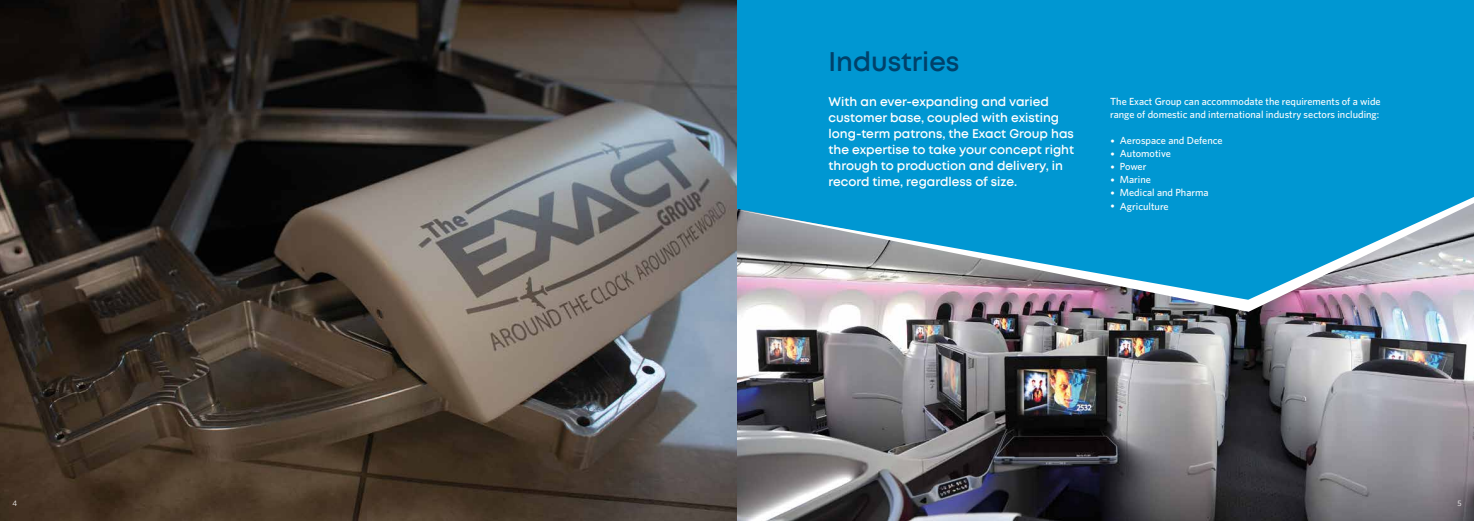
<style>
.page{position:relative;width:1474px;height:521px;background:#fff}
.page>*{position:absolute;margin:0;border:0;box-sizing:border-box;transform-origin:0 0}
.t1{font:600 26.25px "Mont";color:#00416a}
.t2{font:600 12.25px/16px "Mont";color:#fff}
.t3{font:500 10.33px/13.1px "Whitney";color:#fff}
.t4{font:7.88px "Whitney";color:#fff}
.s1{font-family:"Helvetica";font-weight:400;font-size:13.83px}
</style>
<div class="page">
<div style="left:737px;top:0;width:736px;height:521px;background:#0097d2"></div>
<img style="left:737px;top:312px;width:736px;height:209px">
<svg style="left:737px;top:197px;width:736px;height:115px"></svg>
<img style="left:0;top:0;width:737px;height:521px">
<h1 class="t1" style="left:828px;top:49px;width:132px">Industries</h1>
<p class="t2" style="left:828px;top:94px;width:247px">With an ever-expanding and varied customer base, coupled with existing long-term patrons, the Exact Group has the expertise to take your concept right through to production and delivery, in record time, regardless of size.</p>
<p class="t3" style="left:1110px;top:94px;width:272px">The Exact Group can accommodate the requirements of a wide range of domestic and international industry sectors including:</p>
<p class="t3" style="left:1110px;top:133px;width:114px"><span class="s1">•</span> Aerospace and Defence</p>
<p class="t3" style="left:1110px;top:147px;width:62px"><span class="s1">•</span> Automotive</p>
<p class="t3" style="left:1110px;top:160px;width:38px"><span class="s1">•</span> Power</p>
<p class="t3" style="left:1110px;top:173px;width:42px"><span class="s1">•</span> Marine</p>
<p class="t3" style="left:1110px;top:186px;width:100px"><span class="s1">•</span> Medical and Pharma</p>
<p class="t3" style="left:1110px;top:199px;width:60px"><span class="s1">•</span> Agriculture</p>
<p class="t4" style="left:12px;top:498px;width:6px">4</p>
<p class="t4" style="left:1457px;top:498px;width:6px">5</p>
</div>
